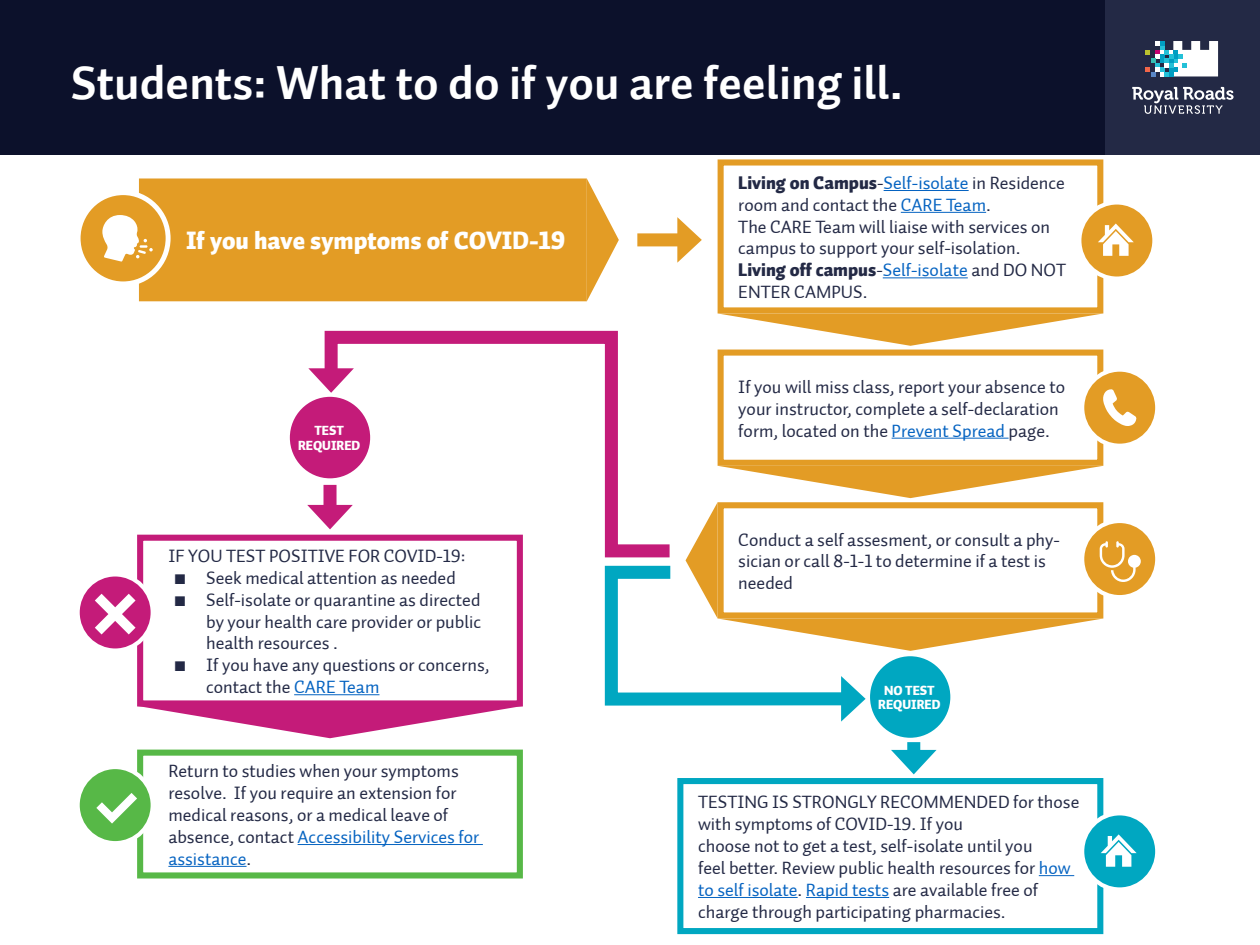
<style>
.page{position:relative;width:1260px;height:945px;background:#fff}
.page>*{position:absolute;margin:0;border:0;box-sizing:border-box;transform-origin:0 0}
.t1{font:47.77px "Auto 1 Bold LF";color:#fff}
.t2{font:24.68px "Auto 1 Black LF";color:#fff}
.t3{font:18.2px/21.9px "Auto 1 Regular LF";color:#232945}
.t4{font:18.2px "Auto 1 Black LF";color:#232945}
.t5{font:12.95px/14.7px "Auto 1 Black LF";color:#fff;text-align:center}
.s1{color:#0563c1}
.s2{font-family:"Auto 1 Regular LF"}
.s3{font-family:"Auto 1 Regular LF";color:#0563c1}
</style>
<div class="page">
<div style="left:0;top:0;width:1105px;height:155px;background:#0c112b"></div>
<div style="left:1105px;top:0;width:155px;height:155px;background:#232945"></div>
<svg style="left:1132px;top:87px;width:102px;height:27px"></svg>
<svg style="left:1145px;top:41px;width:73px;height:35px"></svg>
<div style="left:142px;top:182px;width:442px;height:116px;background:#e39c25"></div>
<div style="left:139px;top:178px;width:448px;height:123px;border:6px solid #e39c25"></div>
<hr style="left:884px;top:190px;width:85px;height:1px;background:#0563c1">
<hr style="left:901px;top:212px;width:85px;height:1px;background:#0563c1">
<hr style="left:883px;top:278px;width:85px;height:1px;background:#0563c1">
<div style="left:718px;top:159px;width:385px;height:154px;border:6px solid #e39c25"></div>
<svg style="left:718px;top:313px;width:385px;height:33px"></svg>
<hr style="left:892px;top:438px;width:117px;height:1px;background:#0563c1">
<div style="left:718px;top:350px;width:385px;height:116px;border:6px solid #e39c25"></div>
<hr style="left:294px;top:694px;width:85px;height:1px;background:#0563c1">
<div style="left:137px;top:535px;width:386px;height:172px;border:6px solid #c41b79"></div>
<hr style="left:1039px;top:875px;width:35px;height:1px;background:#0563c1">
<hr style="left:698px;top:897px;width:100px;height:1px;background:#0563c1">
<hr style="left:806px;top:897px;width:83px;height:1px;background:#0563c1">
<div style="left:677px;top:778px;width:426px;height:156px;border:6px solid #00a7c1"></div>
<hr style="left:298px;top:844px;width:185px;height:1px;background:#0563c1">
<hr style="left:168px;top:866px;width:79px;height:1px;background:#0563c1">
<div style="left:137px;top:750px;width:386px;height:129px;border:6px solid #57b847"></div>
<svg style="left:137px;top:706px;width:386px;height:32px"></svg>
<svg style="left:587px;top:179px;width:32px;height:122px"></svg>
<div style="left:78px;top:193px;width:90px;height:91px;background:#e39c25;border-radius:50%"></div>
<div style="left:76px;top:190px;width:95px;height:96px;border:5px solid #fff;border-radius:50%"></div>
<svg style="left:102px;top:215px;width:51px;height:47px"></svg>
<div style="left:1079px;top:202px;width:75px;height:77px;background:#e39c25;border-radius:50%"></div>
<div style="left:1077px;top:200px;width:79px;height:81px;border:4px solid #fff;border-radius:50%"></div>
<svg style="left:1098px;top:224px;width:36px;height:32px"></svg>
<div style="left:1082px;top:813px;width:75px;height:76px;background:#00a7c1;border-radius:50%"></div>
<div style="left:1080px;top:811px;width:79px;height:81px;border:4px solid #fff;border-radius:50%"></div>
<svg style="left:1101px;top:834px;width:36px;height:33px"></svg>
<div style="left:1082px;top:370px;width:75px;height:76px;background:#e39c25;border-radius:50%"></div>
<div style="left:1080px;top:368px;width:79px;height:80px;border:4px solid #fff;border-radius:50%"></div>
<svg style="left:1082px;top:521px;width:75px;height:76px"></svg>
<div style="left:1080px;top:519px;width:79px;height:80px;border:4px solid #fff;border-radius:50%"></div>
<svg style="left:78px;top:574px;width:75px;height:77px;fill:#c41b79"></svg>
<div style="left:76px;top:572px;width:79px;height:81px;border:4px solid #fff;border-radius:50%"></div>
<div style="left:78px;top:767px;width:75px;height:76px;background:#57b847;border-radius:50%"></div>
<div style="left:76px;top:765px;width:79px;height:80px;border:4px solid #fff;border-radius:50%"></div>
<div style="left:288px;top:395px;width:84px;height:85px;background:#c41b79;border-radius:50%"></div>
<div style="left:286px;top:393px;width:88px;height:89px;border:4px solid #fff;border-radius:50%"></div>
<svg style="left:318px;top:330px;width:300px;height:234px"></svg>
<svg style="left:308px;top:368px;width:46px;height:25px"></svg>
<div style="left:324px;top:485px;width:13px;height:30px;background:#c41b79"></div>
<svg style="left:307px;top:505px;width:46px;height:24px"></svg>
<div style="left:637px;top:233px;width:50px;height:13px;background:#e39c25"></div>
<svg style="left:677px;top:217px;width:25px;height:46px"></svg>
<svg style="left:96px;top:793px;width:41px;height:31px"></svg>
<svg style="left:95px;top:594px;width:41px;height:40px"></svg>
<svg style="left:1103px;top:389px;width:33px;height:37px"></svg>
<svg style="left:868px;top:654px;width:84px;height:86px"></svg>
<svg style="left:598px;top:466px;width:543px;height:256px"></svg>
<div style="left:907px;top:742px;width:13px;height:18px;background:#00a7c2"></div>
<svg style="left:891px;top:750px;width:46px;height:24px"></svg>
<h1 class="t1" style="left:71px;top:52px;width:834px">Students: What to do if you are feeling ill.</h1>
<h2 class="t2" style="left:186px;top:225px;width:381px">If you have symptoms of COVID-19</h2>
<p class="t5" style="left:298px;top:424px;width:64px">TEST<br>REQUIRED</p>
<p class="t3" style="left:168px;top:545px;width:299px">IF YOU TEST POSITIVE FOR COVID-19:</p>
<p class="t3" style="left:175px;top:567px;width:283px">■ Seek medical attention as needed</p>
<p class="t3" style="left:206px;top:589px;width:276px;text-align:justify;text-indent:-31px">■ Self-isolate or quarantine as directed by your health care provider or public health resources .</p>
<p class="t3" style="left:206px;top:654px;width:285px;text-indent:-31px">■ If you have any questions or concerns, contact the <span class="s1">CARE Team</span></p>
<p class="t3" style="left:168px;top:761px;width:312px">Return to studies when your symptoms resolve. If you require an extension for medical reasons, or a medical leave of absence, contact <span class="s1">Accessibility Services for assistance</span>.</p>
<p class="t4" style="left:738px;top:171px;width:328px">Living on Campus<span class="s2">-</span><span class="s3">Self-isolate</span> <span class="s2">in Residence</span></p>
<p class="t3" style="left:738px;top:194px;width:313px">room and contact the <span class="s1">CARE Team</span>.<br>The CARE Team will liaise with services on campus to support your self-isolation.</p>
<p class="t4" style="left:738px;top:258px;width:329px">Living off campus<span class="s2">-</span><span class="s3">Self-isolate</span> <span class="s2">and DO NOT</span></p>
<p class="t3" style="left:738px;top:281px;width:131px">ENTER CAMPUS.</p>
<p class="t3" style="left:738px;top:376px;width:329px">If you will miss class, report your absence to your instructor, complete a self-declaration form, located on the <span class="s1">Prevent Spread</span> page.</p>
<p class="t3" style="left:738px;top:529px;width:323px">Conduct a self assesment, or consult a phy&shy;sician or call 8-1-1 to determine if a test is needed</p>
<p class="t5" style="left:878px;top:683px;width:64px">NO TEST<br>REQUIRED</p>
<p class="t3" style="left:698px;top:792px;width:383px">TESTING IS STRONGLY RECOMMENDED for those with symptoms of COVID-19. If you<br>choose not to get a test, self-isolate until you<br>feel better. Review public health resources for <span class="s1">how to self isolate</span>. <span class="s1">Rapid tests</span> are available free of charge through participating pharmacies.</p>
</div>
